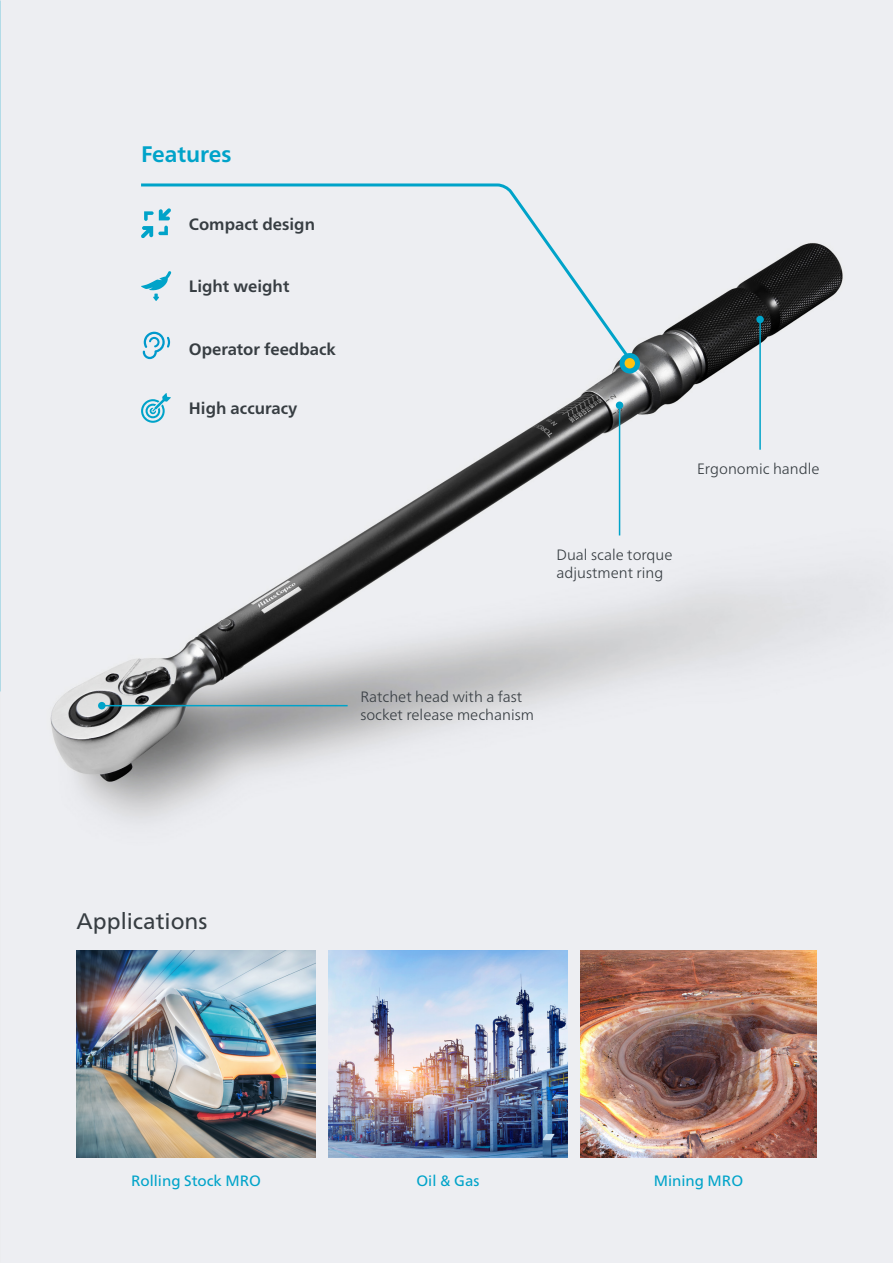
<style>
.page{position:relative;width:893px;height:1263px;background:#fff}
.page>*{position:absolute;margin:0;border:0;box-sizing:border-box;transform-origin:0 0}
.t1{font:22.5px "Neue Frutiger World";color:#373d42}
.t2{font:700 22.5px "Neue Frutiger World";color:#00a3c9}
.t3{font:700 16.5px "Neue Frutiger World";color:#373d42}
.t4{font:300 15px/18px "Neue Frutiger World";color:#373d42}
.t5{font:15px "Neue Frutiger World";color:#00a3c9}
</style>
<div class="page">
<img style="left:0;top:0;width:893px;height:1263px">
<svg style="left:141px;top:393px;width:30px;height:30px"></svg>
<img style="left:77px;top:951px;width:239px;height:207px">
<img style="left:328px;top:951px;width:240px;height:207px">
<img style="left:580px;top:951px;width:236px;height:207px">
<div style="left:138px;top:182px;width:503px;height:191px;background:#edeef2"></div>
<div style="left:620px;top:353px;width:20px;height:20px;background:#00a3c9;border-radius:50%"></div>
<div style="left:625px;top:358px;width:10px;height:10px;background:#ffc20e;border-radius:50%"></div>
<hr style="left:759px;top:319px;width:2px;height:131px;background:#00a3c9">
<div style="left:756px;top:316px;width:8px;height:7px;background:#00a3c9;border-radius:50%"></div>
<hr style="left:619px;top:405px;width:1px;height:130px;background:#00a3c9">
<div style="left:616px;top:401px;width:7px;height:8px;background:#00a3c9;border-radius:50%"></div>
<hr style="left:102px;top:705px;width:246px;height:1px;background:#00a3c9">
<div style="left:98px;top:702px;width:8px;height:7px;background:#00a3c9;border-radius:50%"></div>
<h1 class="t2" style="left:141px;top:135px;width:92px">Features</h1>
<p class="t3" style="left:189px;top:209px;width:128px">Compact design</p>
<p class="t3" style="left:189px;top:272px;width:102px">Light weight</p>
<p class="t3" style="left:189px;top:335px;width:149px">Operator feedback</p>
<p class="t3" style="left:189px;top:394px;width:110px">High accuracy</p>
<p class="t4" style="left:697px;top:460px;width:124px">Ergonomic handle</p>
<p class="t4" style="left:556px;top:546px;width:118px">Dual scale torque adjustment ring</p>
<p class="t4" style="left:360px;top:688px;width:175px">Ratchet head with a fast socket release mechanism</p>
<h1 class="t1" style="left:77px;top:904px;width:132px">Applications</h1>
<p class="t5" style="left:131px;top:1169px;width:131px">Rolling Stock MRO</p>
<p class="t5" style="left:416px;top:1169px;width:65px">Oil &amp; Gas</p>
<p class="t5" style="left:654px;top:1169px;width:91px">Mining MRO</p>
</div>
